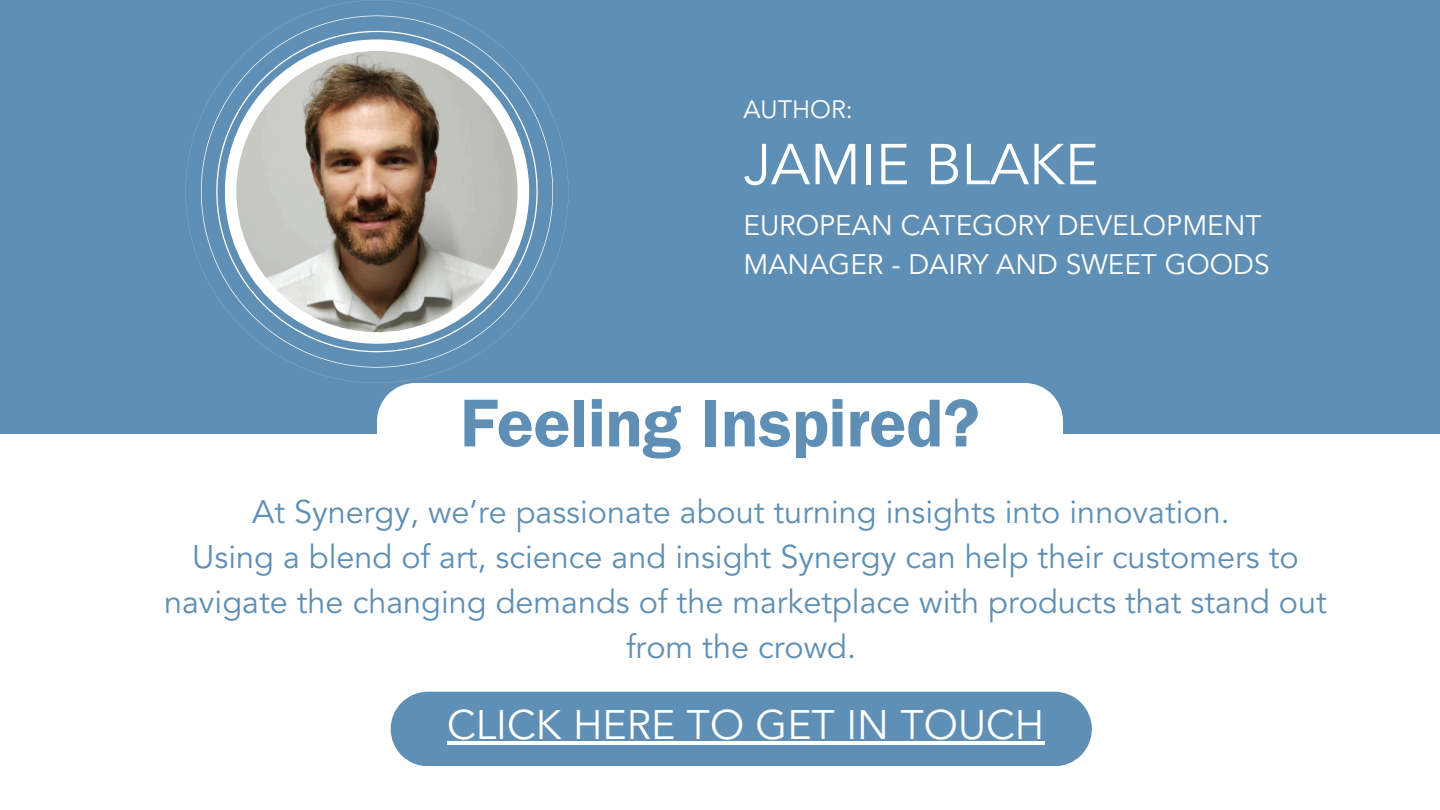
<style>
.page{position:relative;width:1440px;height:810px;background:#fff}
.page>*{position:absolute;margin:0;border:0;box-sizing:border-box;transform-origin:0 0}
.t1{font:68px "Franklin Gothic LT Pro Dm";color:#5f8fb4}
.t2{font:57px "Avenir LT Std";color:#fff}
.t3{font:40.9px "Avenir LT Std";color:#fff}
.t4{font:32.4px/45px "Avenir LT Std";color:#5f8fb4;text-align:center}
.t5{font:28px/39px "Avenir LT Std";color:#fff}
.t6{font:25px "Avenir LT Std";color:#fff}
</style>
<div class="page">
<div style="left:0;top:0;width:1440px;height:434px;background:#5f8fb4"></div>
<div style="left:377px;top:383px;width:686px;height:51px;background:#fff"></div>
<svg style="left:186px;top:0;width:382px;height:383px"></svg>
<div style="left:225px;top:39px;width:304px;height:305px;background:#fff;border-radius:50%"></div>
<img style="left:236px;top:51px;width:282px;height:281px;border-radius:50%">
<div style="left:391px;top:692px;width:701px;height:74px;background:#5f8fb4"></div>
<hr style="left:447px;top:741px;width:597px;height:4px;background:#fff">
<p class="t6" style="left:743px;top:99px;width:111px">AUTHOR:</p>
<p class="t2" style="left:743px;top:141px;width:357px">JAMIE BLAKE</p>
<h3 class="t5" style="left:743px;top:209px;width:528px">EUROPEAN CATEGORY DEVELOPMENT<br>MANAGER - DAIRY AND SWEET GOODS</h3>
<p class="t1" style="left:460px;top:400px;width:521px">Feeling Inspired?</p>
<p class="t4" style="left:164px;top:492px;width:1164px">At Synergy, we’re passionate about turning insights into innovation.<br>Using a blend of art, science and insight Synergy can help their customers to navigate the changing demands of the marketplace with products that stand out from the crowd.</p>
<p class="t3" style="left:447px;top:708px;width:599px">CLICK HERE TO GET IN TOUCH</p>
</div>
